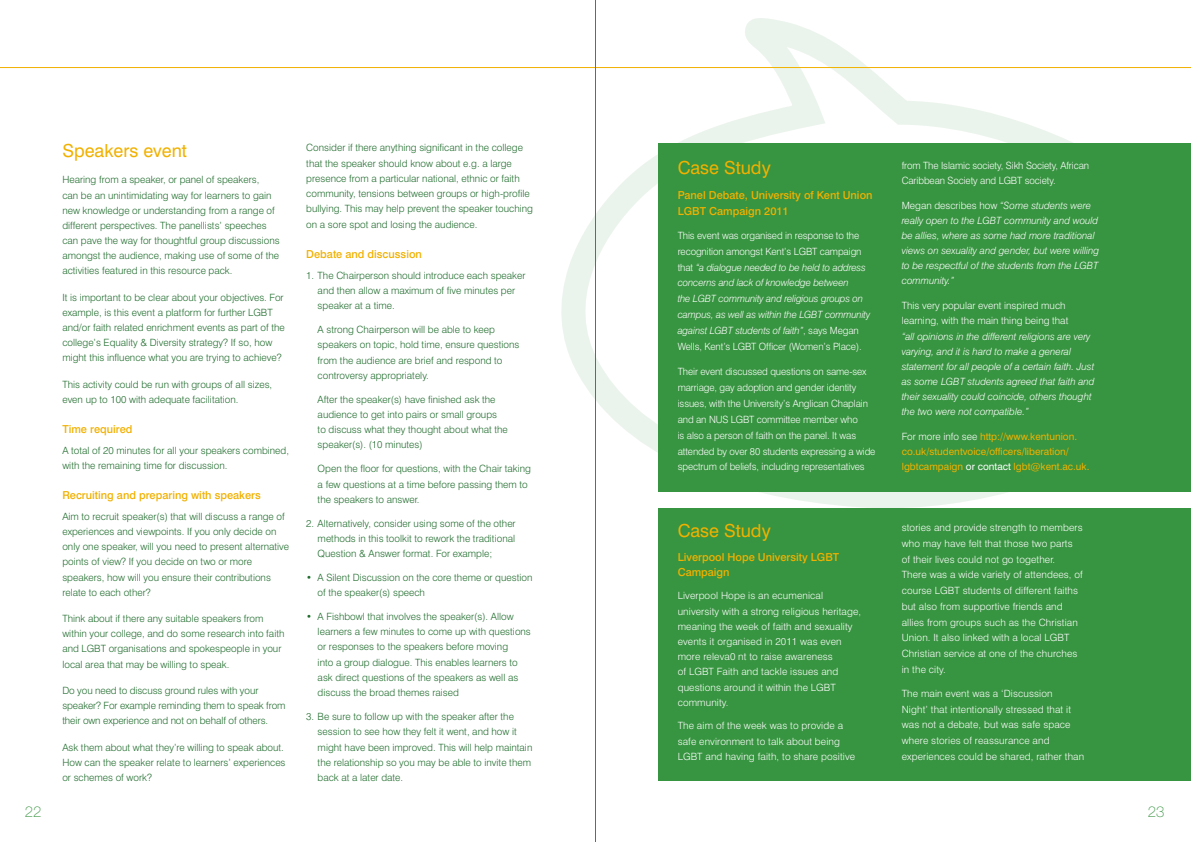
<style>
.page{position:relative;width:1191px;height:842px;background:#fff}
.page>*{position:absolute;margin:0;border:0;box-sizing:border-box;transform-origin:0 0}
.t1{font:18px "Swiss 721 BT";color:#f1b100}
.t2{font:100 15px "Helvetica Neue";color:#379440}
.t3{font:500 11px/15.8px "Swiss 721 BT";color:#f1b100}
.t4{font:300 10px/15.3px "Swiss 721 BT";color:#1f6c2c}
.t5{font:300 10px/15.7px "Swiss 721 BT";letter-spacing:.01em;color:#fff}
.t6{font:italic 300 10px/15.1px "Swiss 721 BT";color:#fff}
.t7{font:300 10px/15.8px "Swiss 721 BT";letter-spacing:-.01em;color:#fff}
.t8{font:10px/15.1px "Swiss 721 BT";color:#f1b100}
.s1{font-style:normal}
.s2{font-weight:300;color:#fff}
.s3{color:#fff}
</style>
<div class="page">
<svg style="left:561px;top:18px;width:630px;height:491px"></svg>
<hr style="left:0;top:67px;width:1191px;height:1px;background:#f1b100">
<div style="left:658px;top:143px;width:533px;height:349px;background:#379440"></div>
<div style="left:658px;top:509px;width:533px;height:272px;background:#379440"></div>
<hr style="left:595px;top:0;width:1px;height:842px;background:#68676c">
<h1 class="t1" style="left:62px;top:140px;width:126px">Speakers event</h1>
<p class="t4" style="left:62px;top:172px;width:219px">Hearing from a speaker, or panel of speakers,<br>can be an unintimidating way for learners to gain new knowledge or understanding from a range of different perspectives. The panellists’ speeches can pave the way for thoughtful group discussions amongst the audience, making use of some of the activities featured in this resource pack.</p>
<p class="t4" style="left:62px;top:290px;width:224px">It is important to be clear about your objectives. For example, is this event a platform for further LGBT and/or faith related enrichment events as part of the college’s Equality &amp; Diversity strategy? If so, how might this influence what you are trying to achieve?</p>
<p class="t4" style="left:62px;top:377px;width:211px">This activity could be run with groups of all sizes, even up to 100 with adequate facilitation.</p>
<p class="t3" style="left:62px;top:421px;width:72px">Time required</p>
<p class="t4" style="left:62px;top:443px;width:228px">A total of 20 minutes for all your speakers combined, with the remaining time for discussion.</p>
<p class="t3" style="left:62px;top:487px;width:200px">Recruiting and preparing with speakers</p>
<p class="t4" style="left:62px;top:509px;width:228px">Aim to recruit speaker(s) that will discuss a range of experiences and viewpoints. If you only decide on only one speaker, will you need to present alternative points of view? If you decide on two or more speakers, how will you ensure their contributions relate to each other?</p>
<p class="t4" style="left:62px;top:611px;width:224px">Think about if there any suitable speakers from within your college, and do some research into faith and LGBT organisations and spokespeople in your local area that may be willing to speak.</p>
<p class="t4" style="left:62px;top:683px;width:225px">Do you need to discuss ground rules with your speaker? For example reminding them to speak from their own experience and not on behalf of others.</p>
<p class="t4" style="left:62px;top:740px;width:225px">Ask them about what they’re willing to speak about.<br>How can the speaker relate to learners’ experiences or schemes of work?</p>
<p class="t4" style="left:306px;top:140px;width:228px">Consider if there anything significant in the college that the speaker should know about e.g. a large presence from a particular national, ethnic or faith community, tensions between groups or high-profile bullying. This may help prevent the speaker touching on a sore spot and losing the audience.</p>
<p class="t3" style="left:306px;top:246px;width:117px">Debate and discussion</p>
<p class="t4" style="left:318px;top:267px;width:209px;text-indent:-11px">1. The Chairperson should introduce each speaker and then allow a maximum of five minutes per speaker at a time.</p>
<p class="t4" style="left:318px;top:322px;width:203px">A strong Chairperson will be able to keep speakers on topic, hold time, ensure questions from the audience are brief and respond to controversy appropriately.</p>
<p class="t4" style="left:318px;top:391px;width:192px">After the speaker(s) have finished ask the audience to get into pairs or small groups<br>to discuss what they thought about what the speaker(s). (10 minutes)</p>
<p class="t4" style="left:318px;top:461px;width:215px">Open the floor for questions, with the Chair taking a few questions at a time before passing them to the speakers to answer.</p>
<p class="t4" style="left:318px;top:515px;width:199px;text-align:justify;text-indent:-11px">2. Alternatively, consider using some of the other methods in this toolkit to rework the traditional Question &amp; Answer format. For example;</p>
<p class="t4" style="left:318px;top:570px;width:216px;text-indent:-11px">• A Silent Discussion on the core theme or question of the speaker(s) speech</p>
<p class="t4" style="left:318px;top:609px;width:215px;text-indent:-11px">• A Fishbowl that involves the speaker(s). Allow learners a few minutes to come up with questions or responses to the speakers before moving<br>into a group dialogue. This enables learners to ask direct questions of the speakers as well as discuss the broad themes raised</p>
<p class="t4" style="left:318px;top:709px;width:216px;text-indent:-11px">3. Be sure to follow up with the speaker after the session to see how they felt it went, and how it might have been improved. This will help maintain the relationship so you may be able to invite them back at a later date.</p>
<h1 class="t1" style="left:677px;top:157px;width:95px">Case Study</h1>
<p class="t3" style="left:677px;top:187px;width:196px">Panel Debate, University of Kent Union<br>LGBT Campaign 2011</p>
<p class="t6" style="left:677px;top:227px;width:194px;line-height:15.8px"><span class="s1">This event was organised in response to the recognition amongst Kent’s LGBT campaign that</span> “a dialogue needed to be held to address concerns and lack of knowledge between<br>the LGBT community and religious groups on campus, as well as within the LGBT community against LGBT students of faith”<span class="s1">, says Megan Wells, Kent’s LGBT Officer (Women’s Place).</span></p>
<p class="t7" style="left:677px;top:364px;width:199px">Their event discussed questions on same-sex marriage, gay adoption and gender identity issues, with the University’s Anglican Chaplain and an NUS LGBT committee member who<br>is also a person of faith on the panel. It was attended by over 80 students expressing a wide spectrum of beliefs, including representatives</p>
<h1 class="t1" style="left:677px;top:519px;width:95px">Case Study</h1>
<p class="t3" style="left:677px;top:549px;width:163px;line-height:15.2px">Liverpool Hope University LGBT<br>Campaign</p>
<p class="t5" style="left:677px;top:588px;width:185px;line-height:15.2px">Liverpool Hope is an ecumenical university with a strong religious heritage, meaning the week of faith and sexuality events it organised in 2011 was even more releva0 nt to raise awareness<br>of LGBT Faith and tackle issues and questions around it within the LGBT community.</p>
<p class="t5" style="left:677px;top:718px;width:179px;line-height:15.2px">The aim of the week was to provide a safe environment to talk about being<br>LGBT and having faith, to share positive</p>
<p class="t7" style="left:901px;top:158px;width:189px;line-height:15.1px">from The Islamic society, Sikh Society, African<br>Caribbean Society and LGBT society.</p>
<p class="t6" style="left:901px;top:198px;width:199px"><span class="s1">Megan describes how</span> “Some students were really open to the LGBT community and would be allies, where as some had more traditional views on sexuality and gender, but were willing to be respectful of the students from the LGBT community.”</p>
<p class="t5" style="left:901px;top:298px;width:168px;line-height:15.1px">This very popular event inspired much learning, with the main thing being that</p>
<p class="t6" style="left:901px;top:328px;width:194px">“all opinions in the different religions are very varying, and it is hard to make a general statement for all people of a certain faith. Just as some LGBT students agreed that faith and their sexuality could coincide, others thought the two were not compatible.”</p>
<p class="t8" style="left:901px;top:429px;width:189px"><span class="s2">For more info see</span> http://www.kentunion. co.uk/studentvoice/officers/liberation/ lgbtcampaign <span class="s3">or contact</span> lgbt@kent.ac.uk.</p>
<p class="t5" style="left:901px;top:520px;width:183px">stories and provide strength to members who may have felt that those two parts of their lives could not go together.<br>There was a wide variety of attendees, of course LGBT students of different faiths but also from supportive friends and allies from groups such as the Christian Union. It also linked with a local LGBT Christian service at one of the churches in the city.</p>
<p class="t5" style="left:901px;top:685px;width:184px">The main event was a ‘Discussion<br>Night’ that intentionally stressed that it was not a debate, but was safe space where stories of reassurance and experiences could be shared, rather than</p>
<h2 class="t2" style="left:25px;top:803px;width:18px">22</h2>
<h2 class="t2" style="left:1147px;top:803px;width:18px">23</h2>
</div>
